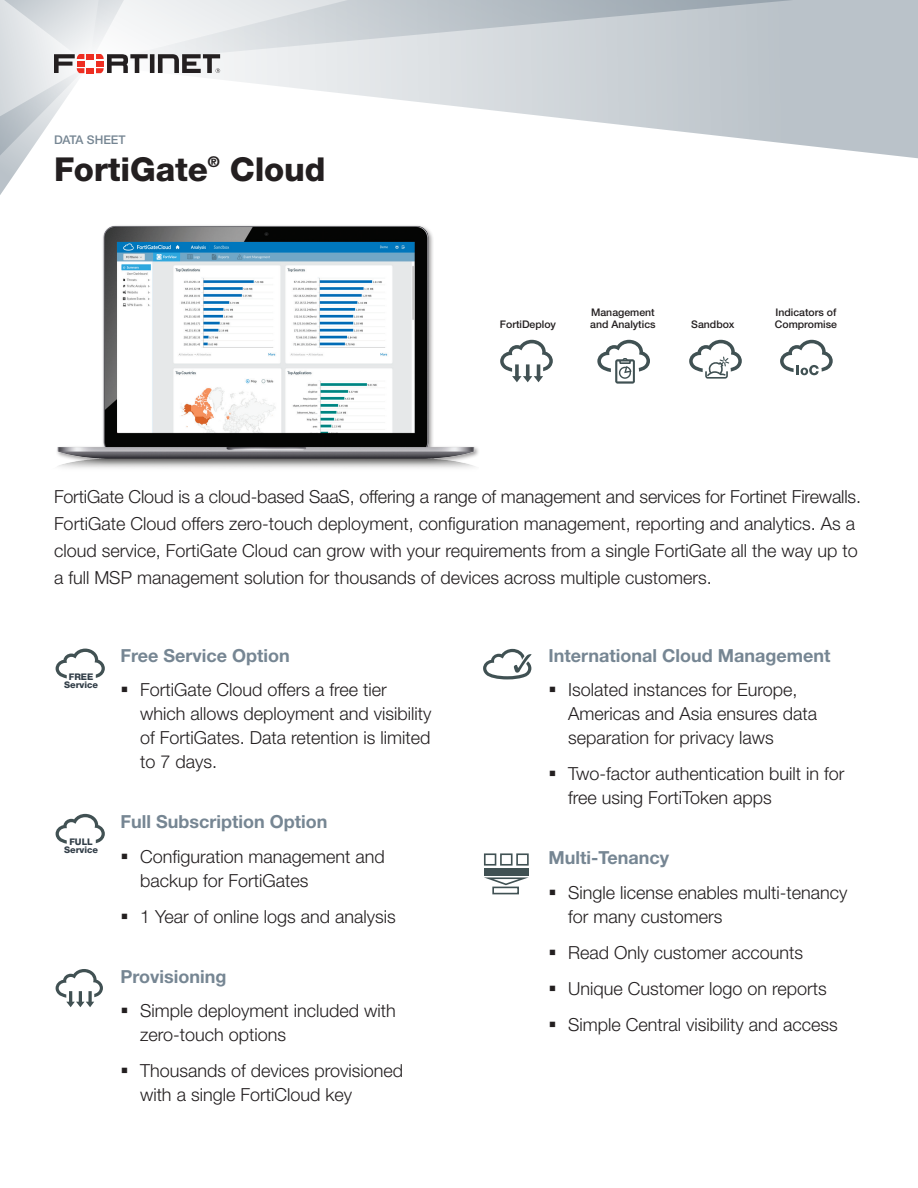
<style>
.page{position:relative;width:918px;height:1188px;background:#fff}
.page>*{position:absolute;margin:0;border:0;box-sizing:border-box;transform-origin:0 0}
.t1{font:800 33px "Helvetica Neue LT Std";letter-spacing:-.005em;color:#231f20}
.t2{font:300 18px/24px "Helvetica Neue LT Std";color:#231f20}
.t3{font:300 18px/27px "Helvetica Neue LT Pro";color:#231f20}
.t4{font:700 18px "Helvetica Neue LT Std";color:#768693}
.t5{font:500 12px "Helvetica Neue LT Std";color:#768693}
.t6{font:500 10.5px/12px "Helvetica Neue LT Pro";color:#231f20}
.t7{font:800 9.15px/7.8px "Helvetica Neue LT Pro";color:#323e48;text-align:center}
</style>
<div class="page">
<svg style="left:220px;top:65px;width:698px;height:94px"></svg>
<svg style="left:220px;top:0;width:698px;height:65px;background:#c8ced3"></svg>
<svg style="left:0;top:0;width:220px;height:195px"></svg>
<img style="left:57px;top:225px;width:421px;height:243px">
<svg style="left:500px;top:340px;width:53px;height:42px"></svg>
<svg style="left:597px;top:340px;width:53px;height:43px"></svg>
<svg style="left:689px;top:340px;width:53px;height:39px"></svg>
<svg style="left:780px;top:340px;width:53px;height:35px"></svg>
<svg style="left:483px;top:649px;width:48px;height:30px"></svg>
<svg style="left:56px;top:969px;width:47px;height:38px"></svg>
<svg style="left:56px;top:814px;width:49px;height:30px"></svg>
<svg style="left:56px;top:649px;width:49px;height:29px"></svg>
<div style="left:484px;top:853px;width:12px;height:13px;border:2px solid #405153"></div>
<div style="left:500px;top:853px;width:13px;height:13px;border:2px solid #405153"></div>
<div style="left:492px;top:887px;width:27px;height:7px;border:2px solid #405153"></div>
<div style="left:516px;top:853px;width:13px;height:13px;border:2px solid #405153"></div>
<div style="left:484px;top:868px;width:45px;height:8px;background:#405153"></div>
<svg style="left:484px;top:877px;width:45px;height:8px"></svg>
<p class="t5" style="left:54px;top:132px;width:73px">DATA SHEET</p>
<h1 class="t1" style="left:54px;top:150px;width:273px">FortiGate<sup>®</sup> Cloud</h1>
<p class="t6" style="left:500px;top:318px;width:58px">FortiDeploy</p>
<p class="t6" style="left:590px;top:306px;width:67px">Management and Analytics</p>
<p class="t6" style="left:691px;top:318px;width:45px">Sandbox</p>
<p class="t6" style="left:775px;top:306px;width:64px">Indicators of<br>Compromise</p>
<p class="t3" style="left:54px;top:482px;width:809px">FortiGate Cloud is a cloud-based SaaS, offering a range of management and services for Fortinet Firewalls.<br>FortiGate Cloud offers zero-touch deployment, configuration management, reporting and analytics. As a cloud service, FortiGate Cloud can grow with your requirements from a single FortiGate all the way up to a full MSP management solution for thousands of devices across multiple customers.</p>
<p class="t7" style="left:64px;top:673px;width:36px">FREE<br>Service</p>
<p class="t7" style="left:64px;top:838px;width:36px">FULL<br>Service</p>
<p class="t4" style="left:121px;top:644px;width:171px">Free Service Option</p>
<p class="t2" style="left:140px;top:677px;width:293px;text-indent:-19px">▪ FortiGate Cloud offers a free tier which allows deployment and visibility of FortiGates. Data retention is limited to 7 days.</p>
<p class="t4" style="left:121px;top:811px;width:208px">Full Subscription Option</p>
<p class="t2" style="left:140px;top:844px;width:246px;text-indent:-19px">▪ Configuration management and backup for FortiGates</p>
<p class="t2" style="left:121px;top:904px;width:277px">▪ 1 Year of online logs and analysis</p>
<p class="t4" style="left:121px;top:965px;width:107px">Provisioning</p>
<p class="t2" style="left:140px;top:998px;width:257px;text-indent:-19px">▪ Simple deployment included with zero-touch options</p>
<p class="t2" style="left:140px;top:1058px;width:265px;text-indent:-19px">▪ Thousands of devices provisioned with a single FortiCloud key</p>
<p class="t4" style="left:549px;top:644px;width:283px">International Cloud Management</p>
<p class="t2" style="left:568px;top:677px;width:251px;text-indent:-19px">▪ Isolated instances for Europe,<br>Americas and Asia ensures data separation for privacy laws</p>
<p class="t2" style="left:568px;top:761px;width:278px;text-indent:-19px">▪ Two-factor authentication built in for free using FortiToken apps</p>
<p class="t4" style="left:549px;top:847px;width:122px">Multi-Tenancy</p>
<p class="t2" style="left:568px;top:880px;width:281px;text-indent:-19px">▪ Single license enables multi-tenancy for many customers</p>
<p class="t2" style="left:549px;top:940px;width:256px">▪ Read Only customer accounts</p>
<p class="t2" style="left:549px;top:976px;width:280px">▪ Unique Customer logo on reports</p>
<p class="t2" style="left:549px;top:1012px;width:291px">▪ Simple Central visibility and access</p>
</div>
